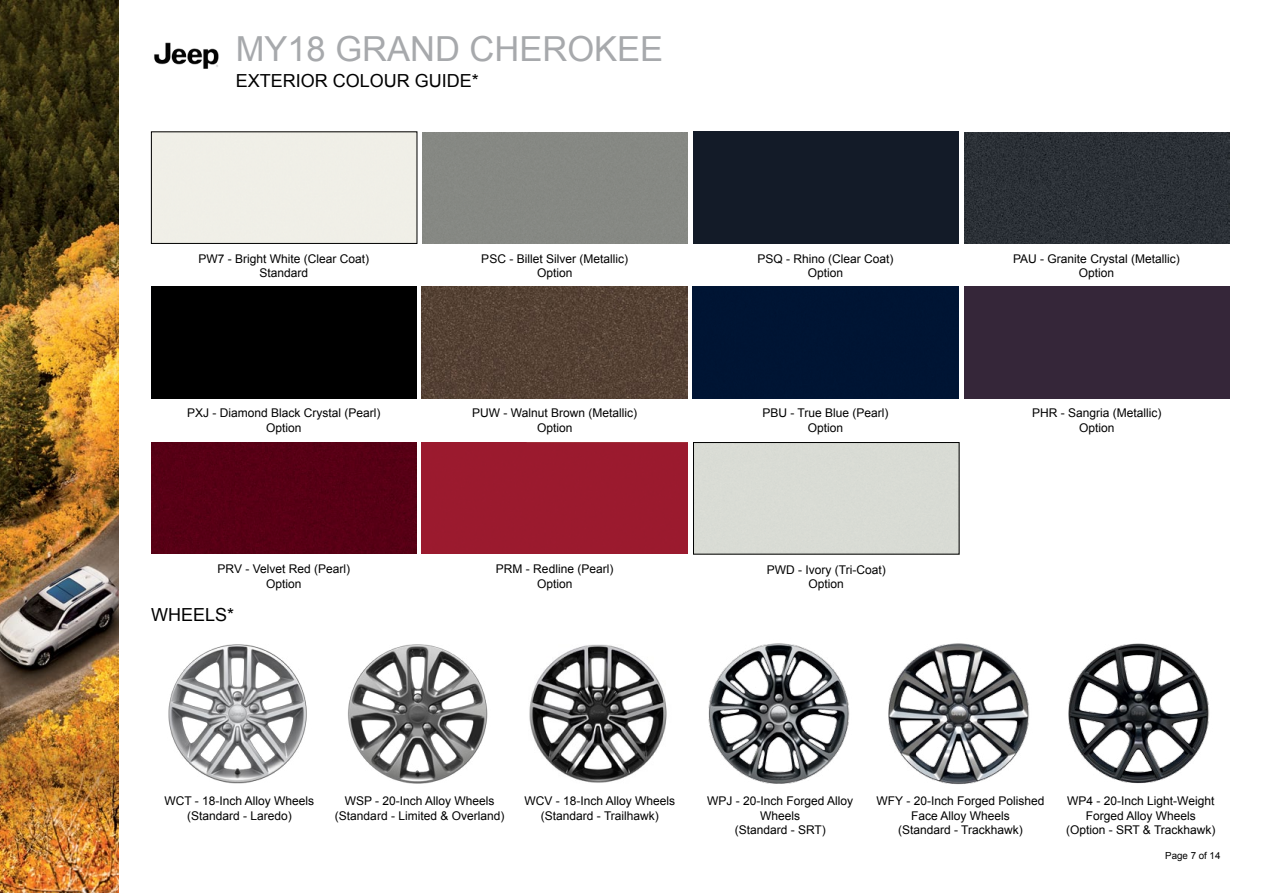
<style>
.page{position:relative;width:1263px;height:893px;background:#fff}
.page>*{position:absolute;margin:0;border:0;box-sizing:border-box;transform-origin:0 0}
.t1{font:34.5px "Arial";color:#a7a9ac}
.t2{font:18px "Arial";color:#000}
.t3{font:12px/14.4px "Arial";color:#000;text-align:center}
.t4{font:9.75px "Arial";color:#000}
</style>
<div class="page">
<div style="left:151px;top:131px;width:266px;height:113px;border:1px solid #000"></div>
<img style="left:964px;top:132px;width:265px;height:112px">
<div style="left:422px;top:442px;width:265px;height:112px;background:#9b1a2e"></div>
<div style="left:693px;top:287px;width:265px;height:112px;background:#001434"></div>
<img style="left:422px;top:287px;width:265px;height:112px">
<div style="left:151px;top:442px;width:266px;height:112px;background:#570015"></div>
<div style="left:151px;top:287px;width:266px;height:112px;background:#000"></div>
<div style="left:693px;top:442px;width:266px;height:112px;border:1px solid #000"></div>
<div style="left:693px;top:132px;width:266px;height:111px;background:#131b28"></div>
<img style="left:154px;top:42px;width:65px;height:27px">
<img style="left:168px;top:644px;width:139px;height:140px">
<img style="left:348px;top:644px;width:140px;height:140px">
<img style="left:708px;top:643px;width:142px;height:141px">
<img style="left:888px;top:643px;width:142px;height:142px">
<img style="left:1068px;top:643px;width:142px;height:141px">
<img style="left:529px;top:644px;width:138px;height:139px">
<img style="left:0;top:0;width:118px;height:893px">
<div style="left:964px;top:287px;width:265px;height:112px;background:#352639"></div>
<h1 class="t1" style="left:236px;top:27px;width:429px">MY18 GRAND CHEROKEE</h1>
<h2 class="t2" style="left:236px;top:69px;width:245px">EXTERIOR COLOUR GUIDE*</h2>
<p class="t3" style="left:757px;top:251px;width:138px">PSQ - Rhino (Clear Coat)<br>Option</p>
<p class="t3" style="left:198px;top:251px;width:172px">PW7 - Bright White (Clear Coat)<br>Standard</p>
<p class="t3" style="left:1013px;top:251px;width:168px">PAU - Granite Crystal (Metallic)<br>Option</p>
<p class="t3" style="left:481px;top:251px;width:148px">PSC - Billet Silver (Metallic)<br>Option</p>
<p class="t3" style="left:187px;top:406px;width:195px">PXJ - Diamond Black Crystal (Pearl)<br>Option</p>
<p class="t3" style="left:218px;top:562px;width:134px">PRV - Velvet Red (Pearl)<br>Option</p>
<h2 class="t2" style="left:151px;top:603px;width:85px">WHEELS*</h2>
<p class="t3" style="left:472px;top:406px;width:166px">PUW - Walnut Brown (Metallic)<br>Option</p>
<p class="t3" style="left:496px;top:562px;width:119px">PRM - Redline (Pearl)<br>Option</p>
<p class="t3" style="left:762px;top:406px;width:128px">PBU - True Blue (Pearl)<br>Option</p>
<p class="t3" style="left:767px;top:562px;width:120px">PWD - Ivory (Tri-Coat)<br>Option</p>
<p class="t3" style="left:1032px;top:406px;width:131px">PHR - Sangria (Metallic)<br>Option</p>
<p class="t3" style="left:164px;top:794px;width:151px">WCT - 18-Inch Alloy Wheels (Standard - Laredo)</p>
<p class="t3" style="left:525px;top:794px;width:152px">WCV - 18-Inch Alloy Wheels (Standard - Trailhawk)</p>
<p class="t3" style="left:335px;top:794px;width:171px">WSP - 20-Inch Alloy Wheels (Standard - Limited &amp; Overland)</p>
<p class="t3" style="left:707px;top:794px;width:148px">WPJ - 20-Inch Forged Alloy<br>Wheels<br>(Standard - SRT)</p>
<p class="t3" style="left:876px;top:794px;width:169px">WFY - 20-Inch Forged Polished<br>Face Alloy Wheels<br>(Standard - Trackhawk)</p>
<p class="t3" style="left:1066px;top:794px;width:151px">WP4 - 20-Inch Light-Weight<br>Forged Alloy Wheels (Option - SRT &amp; Trackhawk)</p>
<p class="t4" style="left:1165px;top:849px;width:57px">Page 7 of 14</p>
</div>
